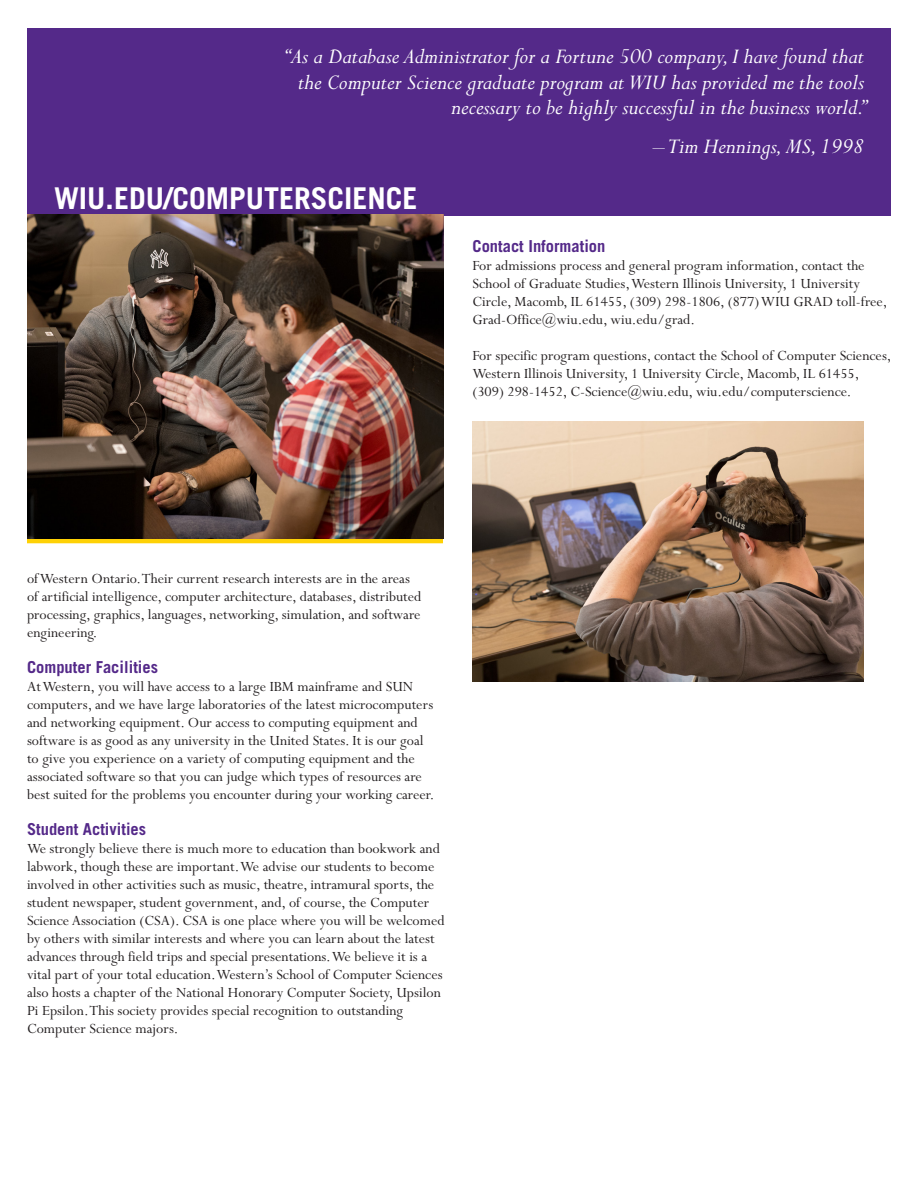
<style>
.page{position:relative;width:918px;height:1188px;background:#fff}
.page>*{position:absolute;margin:0;border:0;box-sizing:border-box;transform-origin:0 0}
.t1{font:700 30px "Trade Gothic";color:#fff}
.testimonial_quote{font:italic 24px/25.5px "Perpetua";color:#fff;text-align:right}
.Subhead_1_heading{font:700 16.5px "Trade Gothic";color:#542989}
.body___L_unordered{font:15.75px/18px "Perpetua";color:#231f20}
</style>
<div class="page">
<svg style="left:27px;top:538px;width:416px;height:5px;fill:#fed105"></svg>
<div style="left:27px;top:28px;width:864px;height:188px;background:#542989"></div>
<img style="left:27px;top:214px;width:416px;height:324px">
<img style="left:472px;top:421px;width:392px;height:261px">
<p class="testimonial_quote" style="left:285px;top:45px;width:583px">“As a Database Administrator for a Fortune 500 company, I have found that the Computer Science graduate program at WIU has provided me the tools necessary to be highly successful in the business world.”</p>
<p class="testimonial_quote" style="left:653px;top:134px;width:213px">– Tim Hennings, MS, 1998</p>
<h3 class="t1" style="left:54px;top:179px;width:365px">WIU.EDU/COMPUTERSCIENCE</h3>
<p class="Subhead_1_heading" style="left:472px;top:236px;width:134px">Contact Information</p>
<p class="body___L_unordered" style="left:472px;top:257px;width:416px">For admissions process and general program information, contact the School of Graduate Studies, Western Illinois University, 1 University Circle, Macomb, IL 61455, (309) 298-1806, (877)WIU GRAD toll-free, Grad-Office@wiu.edu, wiu.edu/grad.</p>
<p class="body___L_unordered" style="left:472px;top:347px;width:421px">For specific program questions, contact the School of Computer Sciences,<br>Western Illinois University, 1 University Circle, Macomb, IL 61455, (309) 298-1452, C-Science@wiu.edu, wiu.edu/computerscience.</p>
<p class="body___L_unordered" style="left:27px;top:570px;width:396px">of Western Ontario. Their current research interests are in the areas of artificial intelligence, computer architecture, databases, distributed processing, graphics, languages, networking, simulation, and software engineering.</p>
<p class="Subhead_1_heading" style="left:27px;top:657px;width:133px">Computer Facilities</p>
<p class="body___L_unordered" style="left:27px;top:678px;width:409px">At Western, you will have access to a large IBM mainframe and SUN computers, and we have large laboratories of the latest microcomputers and networking equipment. Our access to computing equipment and software is as good as any university in the United States. It is our goal to give you experience on a variety of computing equipment and the associated software so that you can judge which types of resources are best suited for the problems you encounter during your working career.</p>
<p class="Subhead_1_heading" style="left:27px;top:819px;width:121px">Student Activities</p>
<p class="body___L_unordered" style="left:27px;top:840px;width:419px">We strongly believe there is much more to education than bookwork and labwork, though these are important. We advise our students to become involved in other activities such as music, theatre, intramural sports, the student newspaper, student government, and, of course, the Computer Science Association (CSA). CSA is one place where you will be welcomed by others with similar interests and where you can learn about the latest advances through field trips and special presentations. We believe it is a vital part of your total education. Western’s School of Computer Sciences also hosts a chapter of the National Honorary Computer Society, Upsilon Pi Epsilon. This society provides special recognition to outstanding Computer Science majors.</p>
</div>
